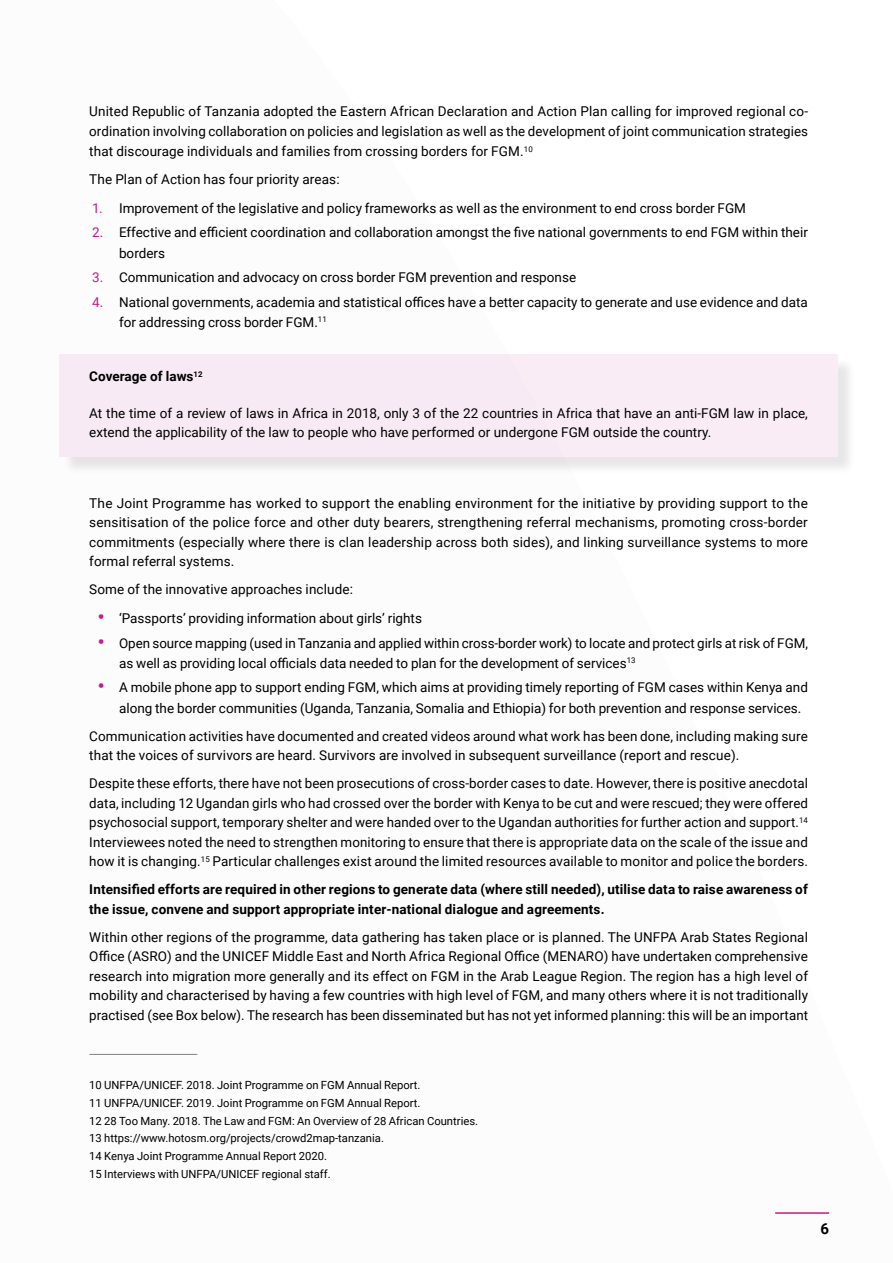
<style>
.page{position:relative;width:893px;height:1263px;background:#fff}
.page>*{position:absolute;margin:0;border:0;box-sizing:border-box;transform-origin:0 0}
.t1{font:700 15px "Roboto";color:#000}
.t2{font:13.5px/19.5px "Roboto";color:#000}
.t3{font:700 13.5px/19.5px "Roboto";letter-spacing:.01em;color:#000}
.t4{font:11.25px/17.7px "Roboto";color:#000}
.s1{color:#c61a89}
.s2{font-weight:900;font-size:18px;color:#c61a89}
</style>
<div class="page">
<hr style="left:775px;top:1212px;width:54px;height:2px;background:#c61a89">
<div style="left:62px;top:357px;width:794px;height:119px;background:#000;opacity:.25"></div>
<div style="left:60px;top:355px;width:778px;height:102px;background:#f8eaf4"></div>
<hr style="left:89px;top:1054px;width:108px;height:1px;background:#808285">
<p class="t2" style="left:89px;top:101px;width:720px;text-align:justify">United Republic of Tanzania adopted the Eastern African Declaration and Action Plan calling for improved regional co&shy;ordination involving collaboration on policies and legislation as well as the development of joint communication strategies that discourage individuals and families from crossing borders for FGM.<sup>10</sup></p>
<p class="t2" style="left:89px;top:169px;width:252px">The Plan of Action has four priority areas:</p>
<p class="t2" style="left:92px;top:198px;width:655px"><span class="s1">1.</span> Improvement of the legislative and policy frameworks as well as the environment to end cross border FGM</p>
<p class="t2" style="left:119px;top:222px;width:690px;line-height:20.2px;text-indent:-27px"><span class="s1">2.</span> Effective and efficient coordination and collaboration amongst the five national governments to end FGM within their borders</p>
<p class="t2" style="left:92px;top:267px;width:486px"><span class="s1">3.</span> Communication and advocacy on cross border FGM prevention and response</p>
<p class="t2" style="left:119px;top:291px;width:690px;line-height:20.2px;text-indent:-27px"><span class="s1">4.</span> National governments, academia and statistical offices have a better capacity to generate and use evidence and data for addressing cross border FGM.<sup>11</sup></p>
<p class="t3" style="left:89px;top:366px;width:115px">Coverage of laws<sup>12</sup></p>
<p class="t2" style="left:89px;top:403px;width:720px">At the time of a review of laws in Africa in 2018, only 3 of the 22 countries in Africa that have an anti-FGM law in place, extend the applicability of the law to people who have performed or undergone FGM outside the country.</p>
<p class="t2" style="left:89px;top:493px;width:720px;text-align:justify">The Joint Programme has worked to support the enabling environment for the initiative by providing support to the sensitisation of the police force and other duty bearers, strengthening referral mechanisms, promoting cross-border commitments (especially where there is clan leadership across both sides), and linking surveillance systems to more formal referral systems.</p>
<p class="t2" style="left:89px;top:579px;width:265px">Some of the innovative approaches include:</p>
<p class="t2" style="left:98px;top:608px;width:326px"><span class="s2">•</span> ‘Passports’ providing information about girls’ rights</p>
<p class="t2" style="left:119px;top:632px;width:690px;line-height:20.2px;text-indent:-21px"><span class="s2">•</span> Open source mapping (used in Tanzania and applied within cross-border work) to locate and protect girls at risk of FGM, as well as providing local officials data needed to plan for the development of services<sup>13</sup></p>
<p class="t2" style="left:119px;top:677px;width:690px;line-height:20.2px;text-indent:-21px"><span class="s2">•</span> A mobile phone app to support ending FGM, which aims at providing timely reporting of FGM cases within Kenya and along the border communities (Uganda, Tanzania, Somalia and Ethiopia) for both prevention and response services.</p>
<p class="t2" style="left:89px;top:725px;width:720px">Communication activities have documented and created videos around what work has been done, including making sure that the voices of survivors are heard. Survivors are involved in subsequent surveillance (report and rescue).</p>
<p class="t2" style="left:89px;top:773px;width:720px;text-align:justify">Despite these efforts, there have not been prosecutions of cross-border cases to date. However, there is positive anecdotal data, including 12 Ugandan girls who had crossed over the border with Kenya to be cut and were rescued; they were offered psychosocial support, temporary shelter and were handed over to the Ugandan authorities for further action and support.<sup>14<br></sup>Interviewees noted the need to strengthen monitoring to ensure that there is appropriate data on the scale of the issue and how it is changing.<sup>15</sup> Particular challenges exist around the limited resources available to monitor and police the borders.</p>
<p class="t3" style="left:89px;top:879px;width:720px">Intensified efforts are required in other regions to generate data (where still needed), utilise data to raise awareness of the issue, convene and support appropriate inter-national dialogue and agreements.</p>
<p class="t2" style="left:89px;top:926px;width:720px;text-align:justify">Within other regions of the programme, data gathering has taken place or is planned. The UNFPA Arab States Regional Office (ASRO) and the UNICEF Middle East and North Africa Regional Office (MENARO) have undertaken comprehensive research into migration more generally and its effect on FGM in the Arab League Region. The region has a high level of mobility and characterised by having a few countries with high level of FGM, and many others where it is not traditionally practised (see Box below). The research has been disseminated but has not yet informed planning: this will be an important</p>
<p class="t4" style="left:89px;top:1076px;width:390px">10 UNFPA/UNICEF. 2018. Joint Programme on FGM Annual Report.<br>11 UNFPA/UNICEF. 2019. Joint Programme on FGM Annual Report.<br>12 28 Too Many. 2018. The Law and FGM: An Overview of 28 African Countries.<br>13 https://www.hotosm.org/projects/crowd2map-tanzania.<br>14 Kenya Joint Programme Annual Report 2020.<br>15 Interviews with UNFPA/UNICEF regional staff.</p>
<p class="t1" style="left:821px;top:1218px;width:10px">6</p>
</div>
